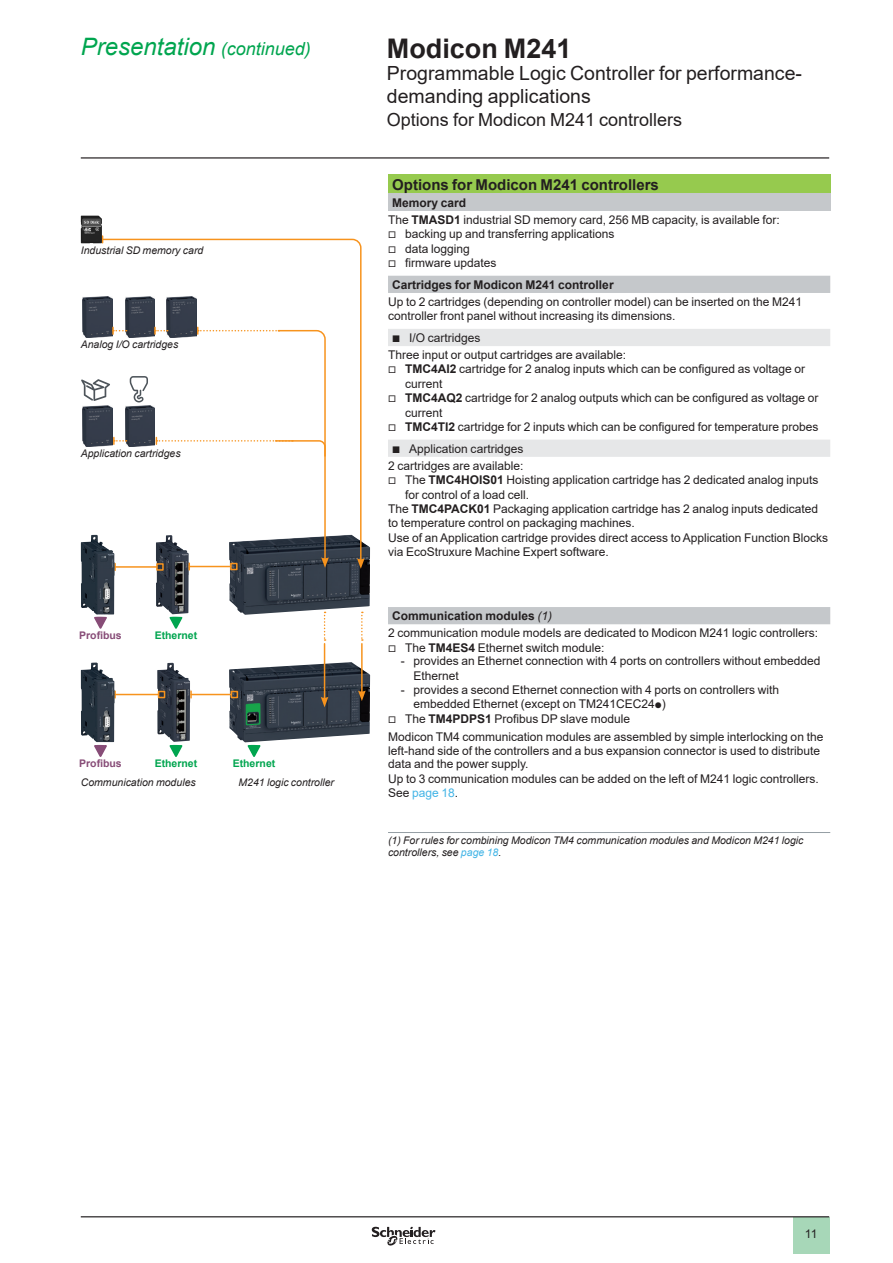
<style>
.page{position:relative;width:893px;height:1263px;background:#fff}
.page>*{position:absolute;margin:0;border:0;box-sizing:border-box;transform-origin:0 0}
._0_TitleLev1{font:700 27px "Arial";color:#231f20}
._0_Topic{font:italic 24px "Arial";color:#00a54f}
._0_TitleLev2{font:19.5px/22.5px "Arial";color:#231f20}
._0_TitleLev3{font:18px "Arial";color:#231f20}
._1_Section_3__10{font:700 15px "Arial";color:#231f20}
._1_Text__8{font:12px/14.4px "Arial";color:#231f20}
._1_Section_4__8{font:700 12px "Arial";color:#231f20}
._1_Text__8-2{font:12px "Arial";color:#42b4e6}
._1_Legend___Nota__7{font:italic 10.5px/12px "Arial";color:#231f20}
._1_Legend___Nota__7-2{font:700 10.5px "Arial";color:#00a54f}
._1_Legend___Nota__7-3{font:700 10.5px "Arial";color:#874c77}
.s1{font-size:18px}
.s2{font-weight:700}
.s3{font-family:"Graph Schneider"}
.s4{font-weight:400;font-style:italic}
.s5{color:#231f20}
.s6{color:#42b4e6}
</style>
<div class="page">
<hr style="left:81px;top:157px;width:748px;height:2px;background:#231f20">
<div style="left:793px;top:1217px;width:36px;height:37px;background:#a7d7b8"></div>
<hr style="left:81px;top:1216px;width:748px;height:1px;background:#231f20">
<svg style="left:372px;top:1226px;width:63px;height:20px"></svg>
<div style="left:388px;top:174px;width:442px;height:20px;background:#96ca4e"></div>
<div style="left:388px;top:194px;width:442px;height:17px;background:#c5c8cb"></div>
<svg style="left:388px;top:276px;width:442px;height:348px"></svg>
<svg style="left:388px;top:329px;width:442px;height:128px"></svg>
<hr style="left:388px;top:832px;width:442px;height:1px;background:#959ea4">
<img style="left:229px;top:662px;width:141px;height:80px">
<svg style="left:81px;top:379px;width:20px;height:22px"></svg>
<img style="left:229px;top:542px;width:141px;height:73px">
<img style="left:156px;top:570px;width:33px;height:44px">
<hr style="left:115px;top:566px;width:42px;height:2px;background:#f7931d">
<div style="left:156px;top:563px;width:8px;height:8px;border:2px solid #f7931d"></div>
<svg style="left:101px;top:238px;width:261px;height:324px"></svg>
<svg style="left:357px;top:558px;width:8px;height:11px"></svg>
<img style="left:81px;top:215px;width:21px;height:28px">
<img style="left:81px;top:535px;width:34px;height:79px">
<img style="left:83px;top:296px;width:29px;height:42px">
<img style="left:167px;top:296px;width:29px;height:31px">
<img style="left:125px;top:296px;width:30px;height:42px">
<img style="left:83px;top:405px;width:29px;height:42px">
<img style="left:125px;top:406px;width:29px;height:41px">
<svg style="left:113px;top:437px;width:14px;height:7px"></svg>
<svg style="left:112px;top:327px;width:15px;height:7px"></svg>
<img style="left:157px;top:663px;width:33px;height:79px">
<hr style="left:191px;top:694px;width:40px;height:1px;background:#f7931d">
<div style="left:231px;top:691px;width:7px;height:7px;border:2px solid #f7931d"></div>
<svg style="left:190px;top:691px;width:2px;height:7px"></svg>
<hr style="left:115px;top:694px;width:44px;height:1px;background:#f7931d">
<div style="left:158px;top:691px;width:7px;height:7px;border:2px solid #f7931d"></div>
<img style="left:81px;top:662px;width:34px;height:80px">
<hr style="left:324px;top:644px;width:1px;height:55px;background:#f7931d">
<svg style="left:321px;top:697px;width:7px;height:10px"></svg>
<hr style="left:361px;top:644px;width:2px;height:49px;background:#f7931d">
<svg style="left:358px;top:690px;width:8px;height:11px"></svg>
<svg style="left:324px;top:612px;width:2px;height:29px"></svg>
<svg style="left:361px;top:612px;width:2px;height:29px"></svg>
<svg style="left:94px;top:616px;width:13px;height:13px"></svg>
<svg style="left:169px;top:616px;width:14px;height:13px"></svg>
<svg style="left:94px;top:744px;width:13px;height:13px"></svg>
<svg style="left:169px;top:744px;width:14px;height:13px"></svg>
<svg style="left:247px;top:744px;width:14px;height:13px"></svg>
<svg style="left:154px;top:327px;width:175px;height:243px"></svg>
<p class="_0_Topic" style="left:81px;top:31px;width:232px">Presentation <span class="s1">(continued)</span></p>
<p class="_0_TitleLev1" style="left:387px;top:29px;width:186px">Modicon M241</p>
<p class="_0_TitleLev2" style="left:387px;top:62px;width:417px">Programmable Logic Controller for performance&shy;demanding applications</p>
<p class="_0_TitleLev3" style="left:387px;top:108px;width:297px">Options for Modicon M241 controllers</p>
<p class="_1_Legend___Nota__7" style="left:81px;top:245px;width:124px">Industrial SD memory card</p>
<p class="_1_Legend___Nota__7" style="left:81px;top:338px;width:99px">Analog I/O cartridges</p>
<p class="_1_Legend___Nota__7" style="left:81px;top:447px;width:101px">Application cartridges</p>
<p class="_1_Legend___Nota__7-3" style="left:79px;top:627px;width:44px">Profibus</p>
<p class="_1_Legend___Nota__7-2" style="left:155px;top:627px;width:44px">Ethernet</p>
<p class="_1_Legend___Nota__7-3" style="left:79px;top:756px;width:44px">Profibus</p>
<p class="_1_Legend___Nota__7-2" style="left:155px;top:756px;width:44px">Ethernet</p>
<p class="_1_Legend___Nota__7-2" style="left:233px;top:756px;width:44px">Ethernet</p>
<p class="_1_Legend___Nota__7" style="left:81px;top:776px;width:116px">Communication modules</p>
<p class="_1_Legend___Nota__7" style="left:238px;top:776px;width:97px">M241 logic controller</p>
<p class="_1_Section_3__10" style="left:392px;top:174px;width:268px">Options for Modicon M241 controllers</p>
<p class="_1_Section_4__8" style="left:392px;top:194px;width:76px">Memory card</p>
<p class="_1_Text__8" style="left:388px;top:212px;width:393px">The <span class="s2">TMASD1</span> industrial SD memory card, 256 MB capacity, is available for:</p>
<p class="_1_Text__8" style="left:388px;top:227px;width:228px"><span class="s3">v</span> backing up and transferring applications</p>
<p class="_1_Text__8" style="left:388px;top:241px;width:83px"><span class="s3">v</span> data logging</p>
<p class="_1_Text__8" style="left:388px;top:256px;width:110px"><span class="s3">v</span> firmware updates</p>
<p class="_1_Section_4__8" style="left:392px;top:276px;width:223px">Cartridges for Modicon M241 controller</p>
<p class="_1_Text__8" style="left:388px;top:294px;width:416px">Up to 2 cartridges (depending on controller model) can be inserted on the M241 controller front panel without increasing its dimensions.</p>
<p class="_1_Text__8" style="left:392px;top:330px;width:90px"><span class="s3">b</span> I/O cartridges</p>
<p class="_1_Text__8" style="left:388px;top:348px;width:240px">Three input or output cartridges are available:</p>
<p class="_1_Text__8" style="left:405px;top:362px;width:402px;text-indent:-17px"><span class="s3">v</span> <span class="s2">TMC4AI2</span> cartridge for 2 analog inputs which can be configured as voltage or current</p>
<p class="_1_Text__8" style="left:405px;top:391px;width:415px;text-indent:-17px"><span class="s3">v</span> <span class="s2">TMC4AQ2</span> cartridge for 2 analog outputs which can be configured as voltage or current</p>
<p class="_1_Text__8" style="left:388px;top:420px;width:432px"><span class="s3">v</span> <span class="s2">TMC4TI2</span> cartridge for 2 inputs which can be configured for temperature probes</p>
<p class="_1_Text__8" style="left:392px;top:441px;width:133px"><span class="s3">b</span> Application cartridges</p>
<p class="_1_Text__8" style="left:388px;top:458px;width:137px">2 cartridges are available:</p>
<p class="_1_Text__8" style="left:405px;top:473px;width:415px;text-indent:-17px"><span class="s3">v</span> The <span class="s2">TMC4HOIS01</span> Hoisting application cartridge has 2 dedicated analog inputs for control of a load cell.</p>
<p class="_1_Text__8" style="left:388px;top:501px;width:432px">The <span class="s2">TMC4PACK01</span> Packaging application cartridge has 2 analog inputs dedicated to temperature control on packaging machines.</p>
<p class="_1_Text__8" style="left:388px;top:530px;width:442px">Use of an Application cartridge provides direct access to Application Function Blocks via EcoStruxure Machine Expert software.</p>
<p class="_1_Section_4__8" style="left:392px;top:607px;width:162px">Communication modules <span class="s4">(1)</span></p>
<p class="_1_Text__8" style="left:388px;top:626px;width:432px">2 communication module models are dedicated to Modicon M241 logic controllers:</p>
<p class="_1_Text__8" style="left:388px;top:640px;width:218px"><span class="s3">v</span> The <span class="s2">TM4ES4</span> Ethernet switch module:</p>
<p class="_1_Text__8" style="left:414px;top:654px;width:408px;text-indent:-13px">- provides an Ethernet connection with 4 ports on controllers without embedded<br>Ethernet</p>
<p class="_1_Text__8" style="left:414px;top:682px;width:367px;text-indent:-13px">- provides a second Ethernet connection with 4 ports on controllers with embedded Ethernet (except on TM241CEC24<span class="s3">p</span>)</p>
<p class="_1_Text__8" style="left:388px;top:711px;width:244px"><span class="s3">v</span> The <span class="s2">TM4PDPS1</span> Profibus DP slave module</p>
<p class="_1_Text__8" style="left:388px;top:730px;width:437px;line-height:13.5px">Modicon TM4 communication modules are assembled by simple interlocking on the left-hand side of the controllers and a bus expansion connector is used to distribute data and the power supply.</p>
<p class="_1_Text__8" style="left:388px;top:771px;width:432px">Up to 3 communication modules can be added on the left of M241 logic controllers.</p>
<p class="_1_Text__8-2" style="left:388px;top:785px;width:72px"><span class="s5">See</span> page 18<span class="s5">.</span></p>
<p class="_1_Legend___Nota__7" style="left:388px;top:835px;width:417px">(1) For rules for combining Modicon TM4 communication modules and Modicon M241 logic controllers, see <span class="s6">page 18</span>.</p>
<p class="_1_Text__8" style="left:805px;top:1226px;width:14px">11</p>
</div>
